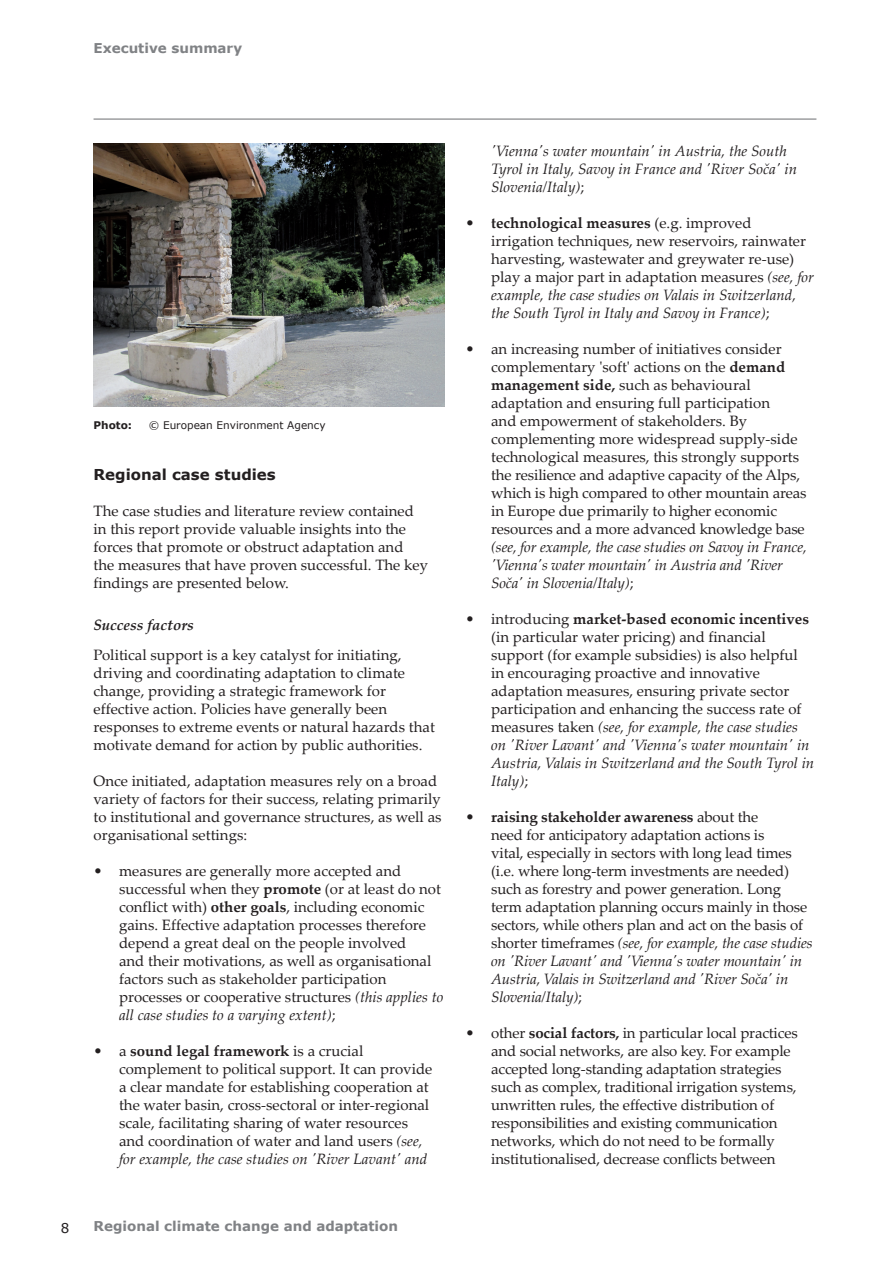
<style>
.page{position:relative;width:893px;height:1263px;background:#fff}
.page>*{position:absolute;margin:0;border:0;box-sizing:border-box;transform-origin:0 0}
.Body_Text_Indent{font:15px/18px "Palatino Linotype";color:#231f20}
.Body_Text{font:15px/18px "Palatino Linotype";color:#231f20}
.Body_Text_Indent-2{font:italic 15px/18px "Palatino Linotype";color:#231f20}
.Heading_2_No_indent{font:700 15px "Verdana";color:#231f20}
.Heading_3{font:italic 700 15px "Palatino Linotype";color:#231f20}
.rider{font:700 13.5px "Verdana";color:#808285}
.Page_No_Right{font:13.5px "Verdana";color:#231f20}
.Note_Source{font:10.5px "Verdana";color:#231f20}
.Note_Source-2{font:700 10.5px "Verdana";color:#231f20}
.s1{font-weight:700}
.s2{font-style:italic}
.s3{font-style:normal}
</style>
<div class="page">
<img style="left:93px;top:144px;width:351px;height:263px">
<hr style="left:94px;top:119px;width:722px;height:1px;background:#6c6d70">
<p class="rider" style="left:94px;top:39px;width:150px">Executive summary</p>
<p class="Note_Source-2" style="left:94px;top:419px;width:40px">Photo:</p>
<p class="Note_Source" style="left:149px;top:419px;width:178px">© European Environment Agency</p>
<p class="Heading_2_No_indent" style="left:94px;top:465px;width:184px">Regional case studies</p>
<p class="Body_Text" style="left:94px;top:501px;width:336px">The case studies and literature review contained in this report provide valuable insights into the forces that promote or obstruct adaptation and the measures that have proven successful. The key findings are presented below.</p>
<p class="Heading_3" style="left:94px;top:614px;width:102px">Success factors</p>
<p class="Body_Text" style="left:94px;top:645px;width:343px">Political support is a key catalyst for initiating, driving and coordinating adaptation to climate change, providing a strategic framework for effective action. Policies have generally been responses to extreme events or natural hazards that motivate demand for action by public authorities.</p>
<p class="Body_Text" style="left:94px;top:771px;width:350px">Once initiated, adaptation measures rely on a broad variety of factors for their success, relating primarily to institutional and governance structures, as well as organisational settings:</p>
<p class="Body_Text_Indent" style="left:119px;top:861px;width:326px;text-indent:-26px">• measures are generally more accepted and successful when they <span class="s1">promote</span> (or at least do not conflict with) <span class="s1">other goals</span>, including economic gains. Effective adaptation processes therefore depend a great deal on the people involved<br>and their motivations, as well as organisational factors such as stakeholder participation processes or cooperative structures <span class="s2">(this applies to all case studies to a varying extent)</span>;</p>
<p class="Body_Text_Indent" style="left:119px;top:1041px;width:315px;text-indent:-26px">• a <span class="s1">sound legal framework</span> is a crucial complement to political support. It can provide a clear mandate for establishing cooperation at the water basin, cross‑sectoral or inter-regional scale, facilitating sharing of water resources and coordination of water and land users <span class="s2">(see, for example, the case studies on 'River Lavant' and</span></p>
<p class="Page_No_Right" style="left:61px;top:1219px;width:10px">8</p>
<p class="rider" style="left:94px;top:1218px;width:306px">Regional climate change and adaptation</p>
<p class="Body_Text_Indent-2" style="left:491px;top:141px;width:307px">'Vienna's water mountain' in Austria, the South<br>Tyrol in Italy, Savoy in France and 'River Soča' in<br>Slovenia/Italy)<span class="s3">;</span></p>
<p class="Body_Text_Indent" style="left:491px;top:213px;width:324px;text-indent:-26px">• <span class="s1">technological measures</span> (e.g. improved irrigation techniques, new reservoirs, rainwater harvesting, wastewater and greywater re-use) play a major part in adaptation measures <span class="s2">(see, for example, the case studies on Valais in Switzerland, the South Tyrol in Italy and Savoy in France)</span>;</p>
<p class="Body_Text_Indent" style="left:491px;top:339px;width:317px;text-indent:-26px">• an increasing number of initiatives consider complementary 'soft' actions on the <span class="s1">demand management side,</span> such as behavioural adaptation and ensuring full participation<br>and empowerment of stakeholders. By complementing more widespread supply-side technological measures, this strongly supports the resilience and adaptive capacity of the Alps, which is high compared to other mountain areas in Europe due primarily to higher economic resources and a more advanced knowledge base <span class="s2">(see, for example, the case studies on Savoy in France, 'Vienna's water mountain' in Austria and 'River Soča' in Slovenia/Italy)</span>;</p>
<p class="Body_Text_Indent" style="left:491px;top:609px;width:325px;text-indent:-26px">• introducing <span class="s1">market-based economic incentives </span>(in particular water pricing) and financial support (for example subsidies) is also helpful in encouraging proactive and innovative adaptation measures, ensuring private sector participation and enhancing the success rate of measures taken <span class="s2">(see, for example, the case studies on 'River Lavant' and 'Vienna's water mountain' in Austria, Valais in Switzerland and the South Tyrol in Italy)</span>;</p>
<p class="Body_Text_Indent" style="left:491px;top:807px;width:323px;text-indent:-26px">• <span class="s1">raising stakeholder awareness</span> about the<br>need for anticipatory adaptation actions is<br>vital, especially in sectors with long lead times (i.e. where long‑term investments are needed) such as forestry and power generation. Long term adaptation planning occurs mainly in those sectors, while others plan and act on the basis of shorter timeframes <span class="s2">(see, for example, the case studies on 'River Lavant' and 'Vienna's water mountain' in Austria, Valais in Switzerland and 'River Soča' in Slovenia/Italy)</span>;</p>
<p class="Body_Text_Indent" style="left:491px;top:1023px;width:308px;text-indent:-26px">• other <span class="s1">social factors,</span> in particular local practices and social networks, are also key. For example accepted long-standing adaptation strategies such as complex, traditional irrigation systems, unwritten rules, the effective distribution of responsibilities and existing communication networks, which do not need to be formally institutionalised, decrease conflicts between</p>
</div>
